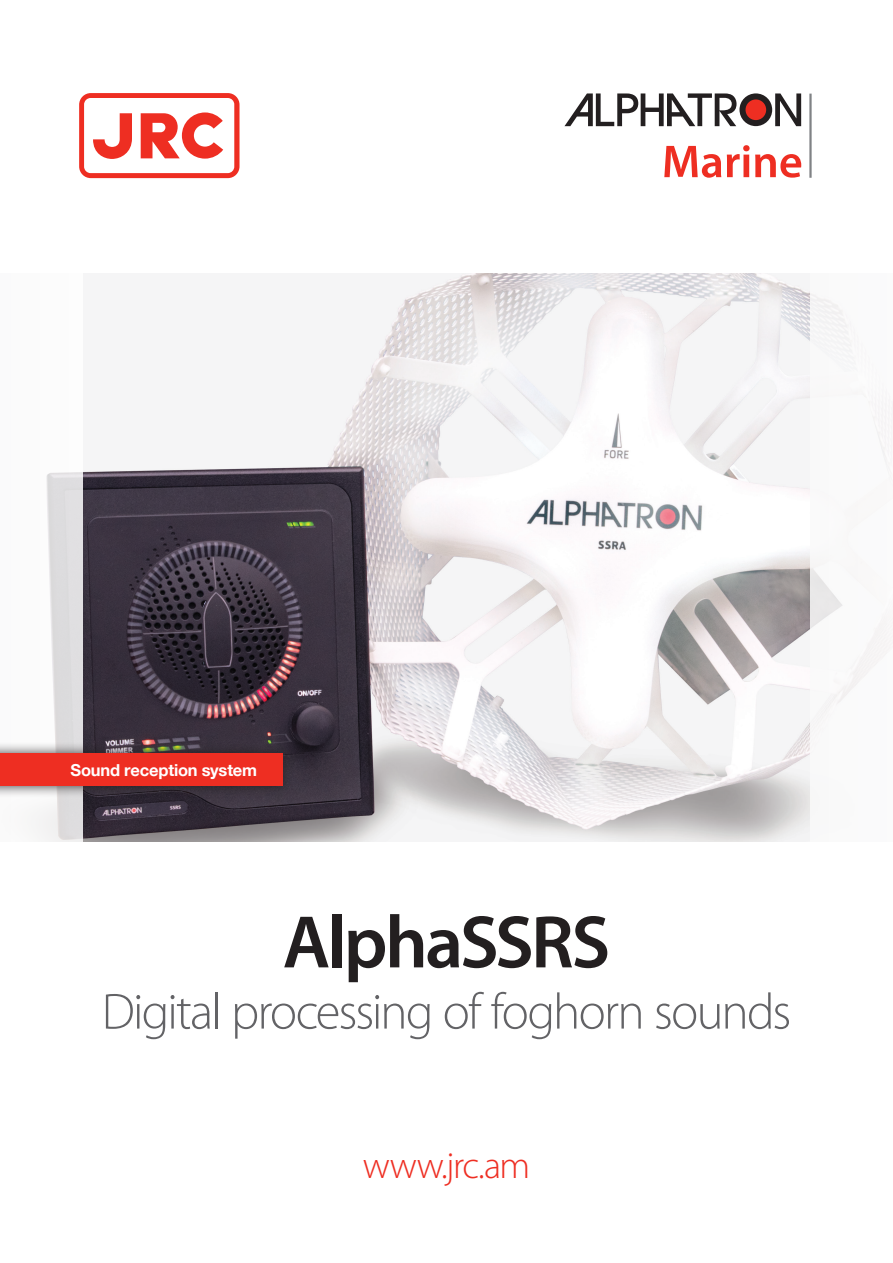
<style>
.page{position:relative;width:893px;height:1263px;background:#fff}
.page>*{position:absolute;margin:0;border:0;box-sizing:border-box;transform-origin:0 0}
.t1{font:600 75px "Myriad Pro";letter-spacing:-.04em;color:#231f20}
.t2{font:300 51px "Myriad Pro";letter-spacing:-.035em;color:#636366}
.t3{font:300 37.5px "Myriad Pro";letter-spacing:-.04em;color:#ee2e22}
.t4{font:700 16.5px "Helvetica Neue";letter-spacing:-.01em;color:#fff}
</style>
<div class="page">
<img style="left:82px;top:273px;width:728px;height:569px">
<svg style="left:35px;top:472px;width:47px;height:370px"></svg>
<div style="left:810px;top:273px;width:83px;height:569px;background:#fafafa"></div>
<svg style="left:664px;top:146px;width:57px;height:32px"></svg>
<svg style="left:727px;top:145px;width:74px;height:33px"></svg>
<svg style="left:564px;top:93px;width:172px;height:33px"></svg>
<svg style="left:775px;top:93px;width:26px;height:33px"></svg>
<div style="left:739px;top:93px;width:33px;height:33px;background:#231f20;border-radius:50%"></div>
<div style="left:745px;top:99px;width:21px;height:21px;background:#ee2e22;border-radius:50%"></div>
<hr style="left:809px;top:94px;width:3px;height:84px;background:#808285">
<svg style="left:79px;top:93px;width:160px;height:85px"></svg>
<div style="left:0;top:742px;width:294px;height:56px;background:#231f20;opacity:.85"></div>
<div style="left:0;top:753px;width:282px;height:33px;background:#ee2e22"></div>
<p class="t4" style="left:70px;top:757px;width:188px">Sound reception system</p>
<p class="t1" style="left:283px;top:894px;width:329px">AlphaSSRS</p>
<p class="t2" style="left:102px;top:981px;width:691px">Digital processing of foghorn sounds</p>
<p class="t3" style="left:363px;top:1143px;width:169px">www.jrc.am</p>
</div>
